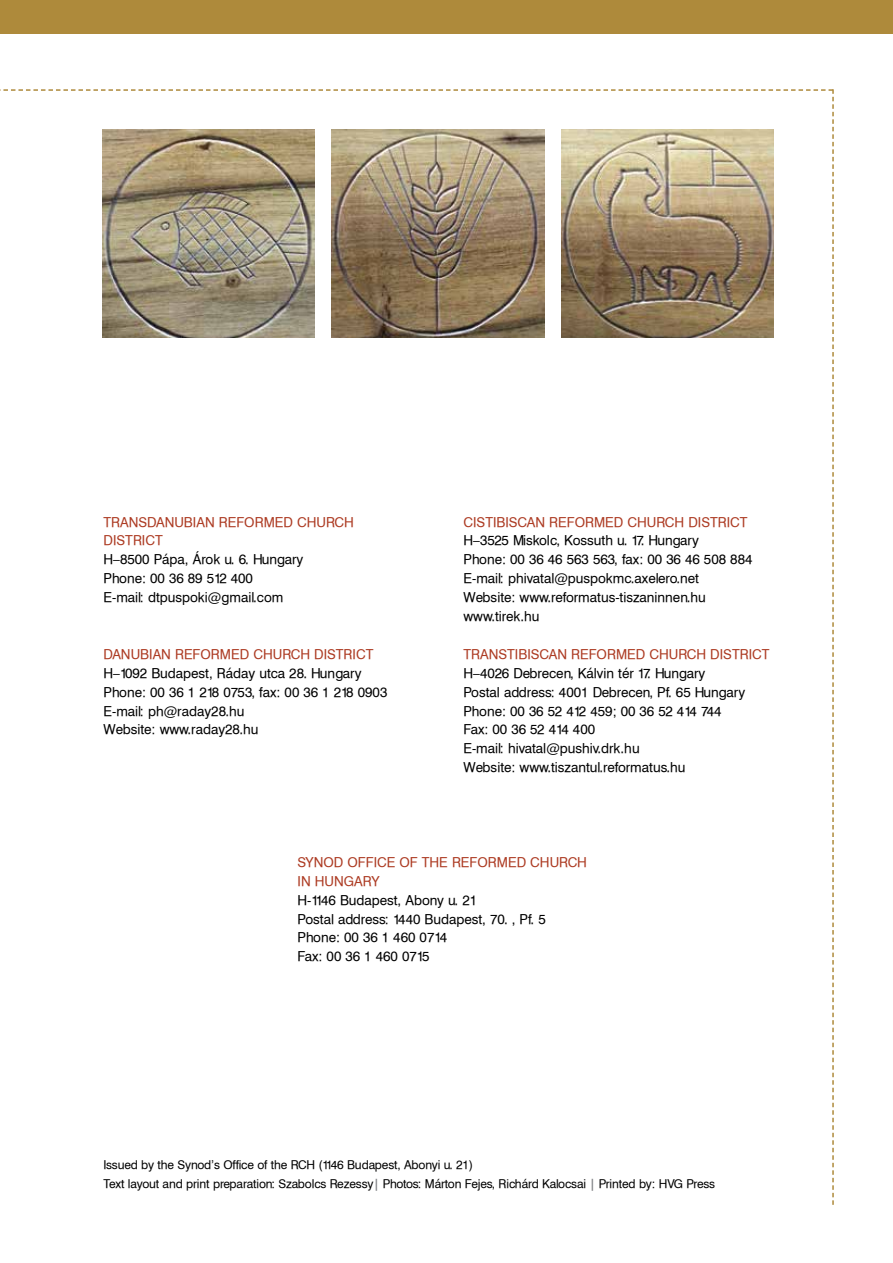
<style>
.page{position:relative;width:893px;height:1263px;background:#fff}
.page>*{position:absolute;margin:0;border:0;box-sizing:border-box;transform-origin:0 0}
.t1{font:13.5px/18.9px "Swiss 721 PFL";color:#000}
.t2{font:13.5px/18.9px "Swiss 721 PFL";color:#ad3c24}
.t3{font:12px/18.9px "Swiss 721 PFL";letter-spacing:-.01em;color:#000}
.s1{font-weight:700;color:#808285}
</style>
<div class="page">
<div style="left:0;top:0;width:893px;height:34px;background:#ae8a3b"></div>
<img style="left:102px;top:130px;width:212px;height:208px">
<img style="left:332px;top:130px;width:212px;height:208px">
<img style="left:562px;top:130px;width:212px;height:208px">
<p class="t2" style="left:104px;top:512px;width:252px">Transdanubian Reformed Church<br>District</p>
<p class="t1" style="left:104px;top:550px;width:201px">H–8500 Pápa, Árok u. 6. Hungary<br>Phone: 00 36 89 512 400<br>E-mail: dtpuspoki@gmail.com</p>
<p class="t2" style="left:104px;top:644px;width:271px">Danubian Reformed Church District</p>
<p class="t1" style="left:104px;top:663px;width:285px">H–1092 Budapest, Ráday utca 28. Hungary<br>Phone: 00 36 1 218 0753, fax: 00 36 1 218 0903<br>E-mail: ph@raday28.hu<br>Website: www.raday28.hu</p>
<p class="t2" style="left:463px;top:512px;width:286px">Cistibiscan Reformed Church District</p>
<p class="t1" style="left:463px;top:531px;width:290px">H–3525 Miskolc, Kossuth u. 17. Hungary<br>Phone: 00 36 46 563 563, fax: 00 36 46 508 884<br>E-mail: phivatal@puspokmc.axelero.net Website: www.reformatus-tiszaninnen.hu www.tirek.hu</p>
<p class="t2" style="left:463px;top:644px;width:307px">Transtibiscan Reformed Church District</p>
<p class="t1" style="left:463px;top:663px;width:283px">H–4026 Debrecen, Kálvin tér 17. Hungary Postal address: 4001 Debrecen, Pf. 65 Hungary Phone: 00 36 52 412 459; 00 36 52 414 744<br>Fax: 00 36 52 414 400<br>E-mail: hivatal@pushiv.drk.hu<br>Website: www.tiszantul.reformatus.hu</p>
<p class="t2" style="left:298px;top:852px;width:291px">Synod Office of the Reformed Church in Hungary</p>
<p class="t1" style="left:298px;top:890px;width:250px">H-1146 Budapest, Abony u. 21<br>Postal address: 1440 Budapest, 70. , Pf. 5<br>Phone: 00 36 1 460 0714<br>Fax: 00 36 1 460 0715</p>
<p class="t3" style="left:104px;top:1155px;width:564px">Issued by the Synod’s Office of the RCH (1146 Budapest, Abonyi u. 21)<br>Text layout and print preparation: Szabolcs Rezessy<span class="s1">|</span> Photos: Márton Fejes, Richárd Kalocsai <span class="s1">|</span> Printed by: HVG</p>
<p class="t3" style="left:686px;top:1174px;width:30px">Press</p>
</div>
